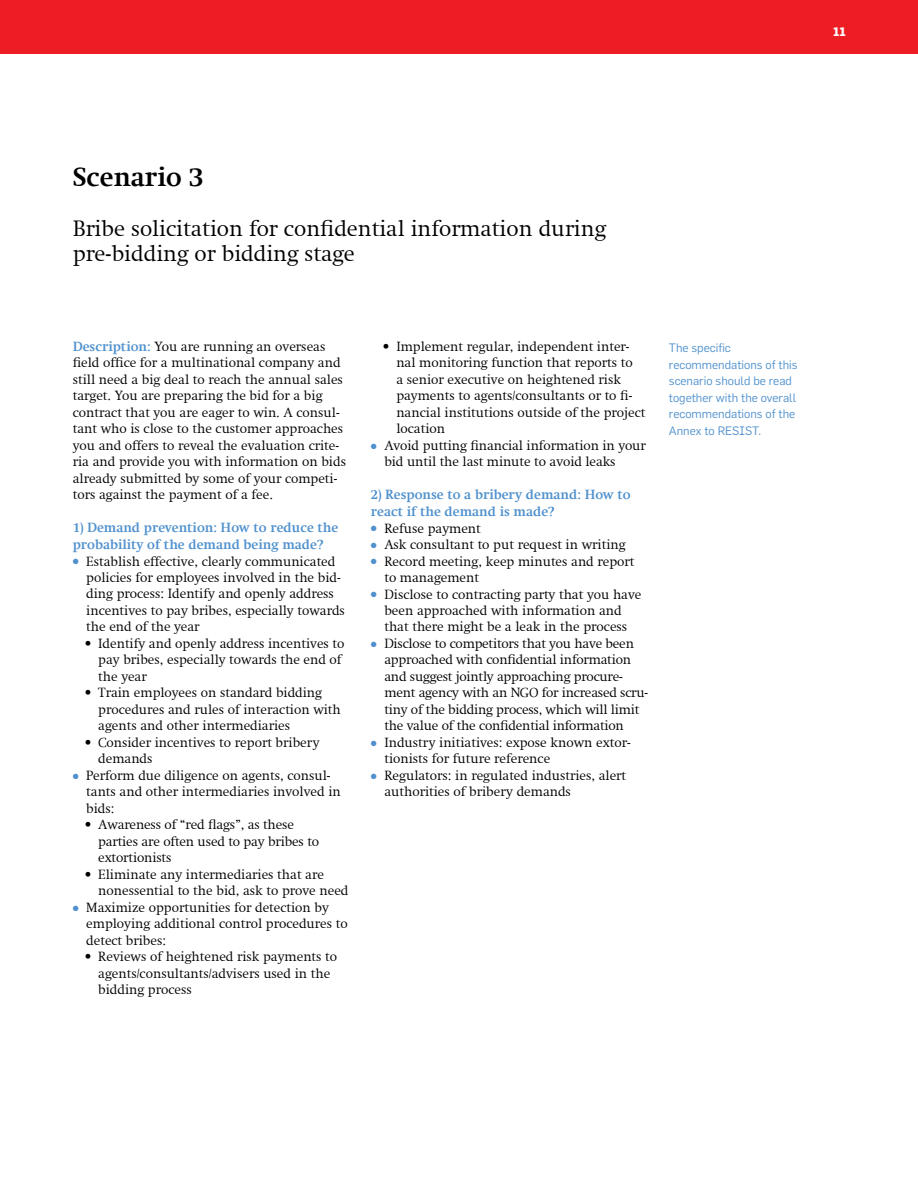
<style>
.page{position:relative;width:918px;height:1188px;background:#fff}
.page>*{position:absolute;margin:0;border:0;box-sizing:border-box;transform-origin:0 0}
.t1{font:700 27px "Swift Com";color:#000}
.t2{font:300 22.5px/25.5px "Swift Com";color:#000}
.t3{font:300 13.5px/16.5px "Swift Com";color:#000}
.t4{font:700 13.5px/16.5px "Swift Com";color:#5091cd}
.t5{font:12px/16.5px "Flama";color:#5091cd}
.t6{font:800 12px "Flama";color:#fff}
.s1{font-weight:700;color:#5091cd}
.s2{color:#5091cd}
</style>
<div class="page">
<div style="left:0;top:0;width:918px;height:54px;background:#ed1d24"></div>
<p class="t6" style="left:833px;top:24px;width:14px">11</p>
<h1 class="t1" style="left:73px;top:161px;width:132px">Scenario 3</h1>
<h2 class="t2" style="left:73px;top:215px;width:535px">Bribe solicitation for confidential information during pre-bidding or bidding stage</h2>
<p class="t3" style="left:73px;top:338px;width:275px"><span class="s1">Description:</span> You are running an overseas field office for a multinational company and still need a big deal to reach the annual sales target. You are preparing the bid for a big contract that you are eager to win. A consul&shy;tant who is close to the customer approaches you and offers to reveal the evaluation crite&shy;ria and provide you with information on bids already submitted by some of your competi&shy;tors against the payment of a fee.</p>
<p class="t4" style="left:73px;top:520px;width:267px">1) Demand prevention: How to reduce the probability of the demand being made?</p>
<p class="t3" style="left:86px;top:553px;width:260px;text-indent:-13px"><span class="s2">●</span> Establish effective, clearly communicated policies for employees involved in the bid&shy;ding process: Identify and openly address incentives to pay bribes, especially towards the end of the year</p>
<p class="t3" style="left:98px;top:635px;width:248px;text-indent:-14px">• Identify and openly address incentives to pay bribes, especially towards the end of the year</p>
<p class="t3" style="left:98px;top:685px;width:244px;text-indent:-14px">• Train employees on standard bidding procedures and rules of interaction with agents and other intermediaries</p>
<p class="t3" style="left:98px;top:734px;width:223px;text-indent:-14px">• Consider incentives to report bribery demands</p>
<p class="t3" style="left:86px;top:767px;width:256px;text-indent:-13px"><span class="s2">●</span> Perform due diligence on agents, consul&shy;tants and other intermediaries involved in bids:</p>
<p class="t3" style="left:98px;top:817px;width:222px;text-indent:-14px">• Awareness of “red flags”, as these parties are often used to pay bribes to extortionists</p>
<p class="t3" style="left:98px;top:866px;width:252px;text-indent:-14px">• Eliminate any intermediaries that are nonessential to the bid, ask to prove need</p>
<p class="t3" style="left:86px;top:899px;width:263px;text-indent:-13px"><span class="s2">●</span> Maximize opportunities for detection by employing additional control procedures to detect bribes:</p>
<p class="t3" style="left:98px;top:949px;width:240px;text-indent:-14px">• Reviews of heightened risk payments to agents/consultants/advisers used in the bidding process</p>
<p class="t3" style="left:396px;top:338px;width:251px;text-indent:-13px">• Implement regular, independent inter&shy;nal monitoring function that reports to<br>a senior executive on heightened risk payments to agents/consultants or to fi&shy;nancial institutions outside of the project location</p>
<p class="t3" style="left:384px;top:437px;width:263px;text-indent:-13px"><span class="s2">●</span> Avoid putting financial information in your bid until the last minute to avoid leaks</p>
<p class="t4" style="left:371px;top:487px;width:261px">2) Response to a bribery demand: How to react if the demand is made?</p>
<p class="t3" style="left:371px;top:520px;width:111px"><span class="s2">●</span> Refuse payment</p>
<p class="t3" style="left:371px;top:536px;width:256px"><span class="s2">●</span> Ask consultant to put request in writing</p>
<p class="t3" style="left:384px;top:553px;width:252px;text-indent:-13px"><span class="s2">●</span> Record meeting, keep minutes and report to management</p>
<p class="t3" style="left:371px;top:586px;width:272px;text-align:center"><span class="s2">●</span> Disclose to contracting party that you have been approached with information and<br>that there might be a leak in the process</p>
<p class="t3" style="left:384px;top:635px;width:265px;text-indent:-13px"><span class="s2">●</span> Disclose to competitors that you have been approached with confidential information and suggest jointly approaching procure&shy;ment agency with an NGO for increased scru&shy;tiny of the bidding process, which will limit the value of the confidential information</p>
<p class="t3" style="left:384px;top:734px;width:248px;text-indent:-13px"><span class="s2">●</span> Industry initiatives: expose known extor&shy;tionists for future reference</p>
<p class="t3" style="left:384px;top:767px;width:243px;text-indent:-13px"><span class="s2">●</span> Regulators: in regulated industries, alert authorities of bribery demands</p>
<p class="t5" style="left:669px;top:340px;width:130px">The specific recommendations of this scenario should be read together with the overall recommendations of the<br>Annex to RESIST.</p>
</div>
